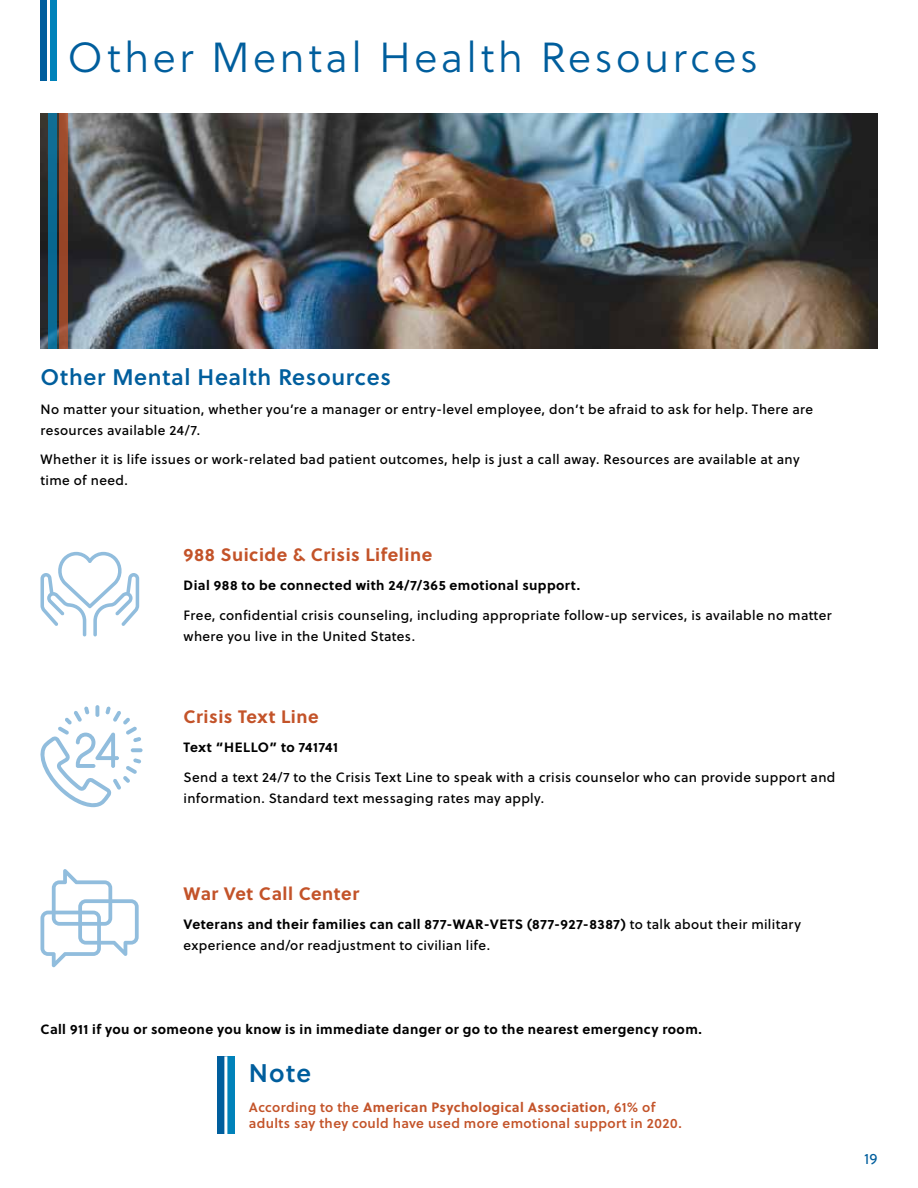
<style>
.page{position:relative;width:918px;height:1188px;background:#fff}
.page>*{position:absolute;margin:0;border:0;box-sizing:border-box;transform-origin:0 0}
.t1{font:42px "Soleil Lt";letter-spacing:.08em;color:#005e9d}
.t2{font:25.5px "Soleil Sb";color:#005e9d}
.t3{font:22.5px "Soleil Sb";letter-spacing:.03em;color:#005e9d}
.t4{font:700 18px "Soleil";letter-spacing:.03em;color:#c35329}
.t5{font:15px "Soleil";color:#005e9d}
.t6{font:13.5px/21px "Soleil Bk";letter-spacing:.025em;color:#000}
.t7{font:700 13.5px "Soleil";letter-spacing:.03em;color:#000}
.t8{font:13.5px "Soleil Sb";letter-spacing:.025em;color:#c35329}
.t9{font:700 13.5px "Soleil";letter-spacing:.03em;color:#c35329}
.s1{font-family:"Soleil Bk";font-weight:400}
.s2{font-family:"Soleil Sb";font-weight:400}
</style>
<div class="page">
<div style="left:50px;top:0;width:7px;height:81px;background:#0082ba"></div>
<div style="left:40px;top:0;width:7px;height:81px;background:#005e9d"></div>
<svg style="left:41px;top:552px;width:98px;height:84px"></svg>
<svg style="left:40px;top:706px;width:101px;height:101px"></svg>
<svg style="left:40px;top:869px;width:99px;height:98px"></svg>
<div style="left:218px;top:1056px;width:8px;height:78px;background:#005e9d"></div>
<svg style="left:227px;top:1056px;width:7px;height:78px"></svg>
<hr style="left:224px;top:1056px;width:3px;height:78px;background:#fff">
<img style="left:40px;top:113px;width:838px;height:236px">
<div style="left:48px;top:113px;width:9px;height:236px;background:#0a6992"></div>
<svg style="left:59px;top:113px;width:9px;height:236px;fill:#994729"></svg>
<h1 class="t1" style="left:68px;top:28px;width:692px">Other Mental Health Resources</h1>
<h3 class="t3" style="left:40px;top:360px;width:352px">Other Mental Health Resources</h3>
<p class="t6" style="left:40px;top:398px;width:774px">No matter your situation, whether you’re a manager or entry-level employee, don’t be afraid to ask for help. There are resources available 24/7.</p>
<p class="t6" style="left:40px;top:448px;width:761px">Whether it is life issues or work-related bad patient outcomes, help is just a call away. Resources are available at any time of need.</p>
<h3 class="t4" style="left:184px;top:541px;width:250px">988 Suicide &amp; Crisis Lifeline</h3>
<p class="t7" style="left:184px;top:575px;width:398px">Dial 988 to be connected with 24/7/365 emotional support.</p>
<p class="t6" style="left:184px;top:604px;width:650px">Free, confidential crisis counseling, including appropriate follow-up services, is available no matter where you live in the United States.</p>
<h3 class="t4" style="left:184px;top:703px;width:137px">Crisis Text Line</h3>
<p class="t7" style="left:184px;top:737px;width:156px">Text “HELLO” to 741741</p>
<p class="t6" style="left:184px;top:766px;width:653px">Send a text 24/7 to the Crisis Text Line to speak with a crisis counselor who can provide support and information. Standard text messaging rates may apply.</p>
<h3 class="t4" style="left:184px;top:880px;width:177px">War Vet Call Center</h3>
<p class="t7" style="left:184px;top:914px;width:619px">Veterans and their families can call 877-WAR-VETS (877-927-8387) <span class="s1">to talk about their military</span></p>
<p class="t6" style="left:184px;top:934px;width:308px">experience and/or readjustment to civilian life.</p>
<p class="t7" style="left:40px;top:1019px;width:663px">Call 911 if you or someone you know is in immediate danger or go to the nearest emergency room.</p>
<h2 class="t2" style="left:249px;top:1053px;width:64px">Note</h2>
<p class="t9" style="left:249px;top:1096px;width:408px"><span class="s2">According to the</span> American Psychological Association<span class="s2">, 61% of</span></p>
<p class="t8" style="left:249px;top:1113px;width:434px">adults say they could have used more emotional support in 2020.</p>
<p class="t5" style="left:864px;top:1148px;width:15px">19</p>
</div>
